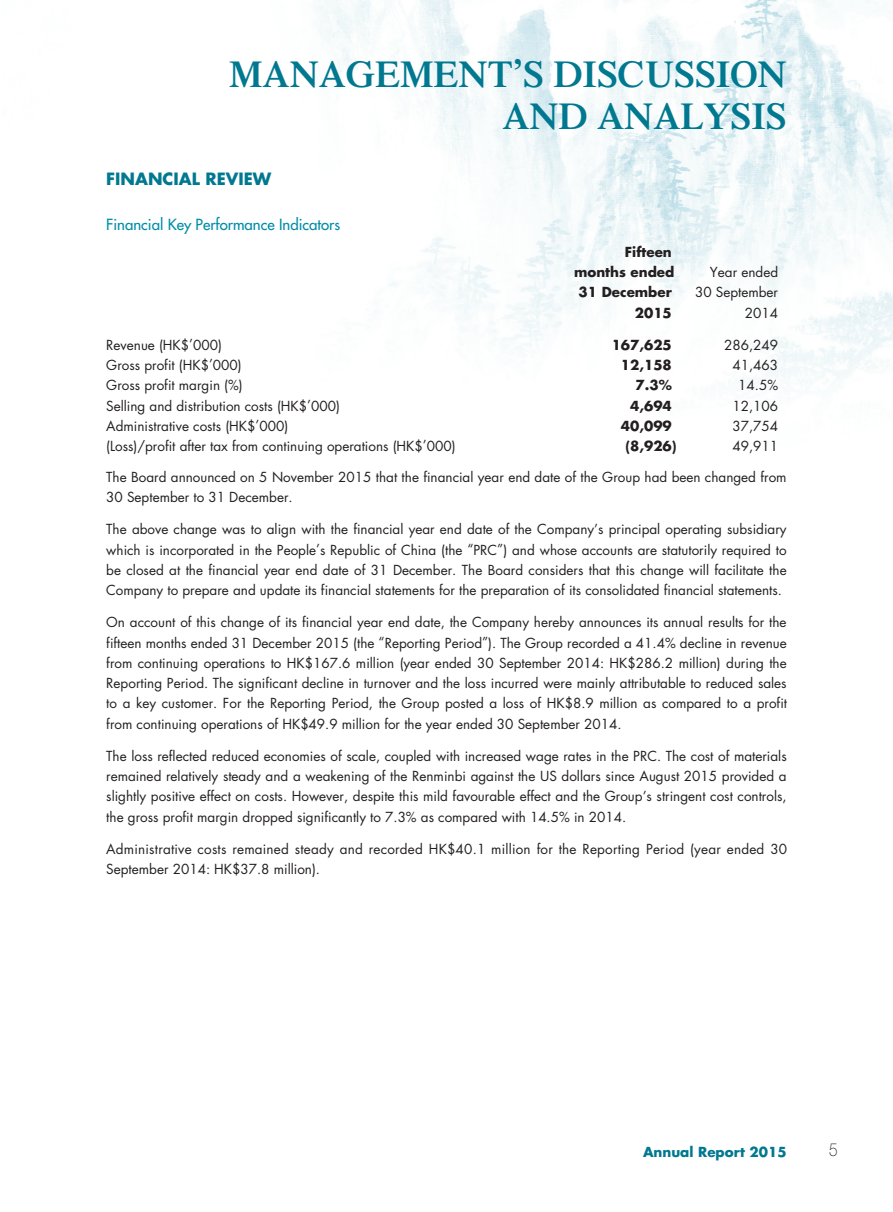
<style>
.page{position:relative;width:893px;height:1212px;background:#fff}
.page>*{position:absolute;margin:0;border:0;box-sizing:border-box;transform-origin:0 0}
.t1{font:600 37.5px/42px "Times LT Std";color:#007890;text-align:right}
.t2{font:100 18px "Helvetica Neue LT Std";color:#231f20;scale:.85 1}
._3__標題{font:700 16.5px "Futura Std";color:#007890}
._4__副標題{font:500 15px "Futura Std";color:#008da8}
._1__內文{font:13.5px/20.2px "Futura Std";color:#231f20;text-align:justify}
._1__內文-2{font:700 13.5px "Futura Std";color:#231f20}
.t3{font:700 13.5px "Futura Std";color:#007890}
</style>
<div class="page">
<img style="left:316px;top:0;width:577px;height:385px">
<h1 class="t1" style="left:229px;top:53px;width:559px">MANAGEMENT’S DISCUSSION<br>AND ANALYSIS</h1>
<p class="_3__標題" style="left:106px;top:168px;width:166px">FINANCIAL REVIEW</p>
<p class="_4__副標題" style="left:106px;top:215px;width:235px">Financial Key Performance Indicators</p>
<p class="_1__內文-2" style="left:625px;top:243px;width:48px">Fifteen</p>
<p class="_1__內文-2" style="left:574px;top:263px;width:102px">months ended</p>
<p class="_1__內文-2" style="left:579px;top:283px;width:95px">31 December</p>
<p class="_1__內文-2" style="left:635px;top:304px;width:39px">2015</p>
<p class="_1__內文" style="left:710px;top:262px;width:70px">Year ended</p>
<p class="_1__內文" style="left:695px;top:282px;width:85px">30 September</p>
<p class="_1__內文" style="left:745px;top:303px;width:35px">2014</p>
<p class="_1__內文" style="left:106px;top:335px;width:117px">Revenue (HK$’000)</p>
<p class="_1__內文-2" style="left:612px;top:336px;width:62px">167,625</p>
<p class="_1__內文" style="left:724px;top:335px;width:56px">286,249</p>
<p class="_1__內文" style="left:106px;top:355px;width:137px">Gross profit (HK$’000)</p>
<p class="_1__內文-2" style="left:621px;top:356px;width:52px">12,158</p>
<p class="_1__內文" style="left:732px;top:355px;width:47px">41,463</p>
<p class="_1__內文" style="left:106px;top:375px;width:138px">Gross profit margin (%)</p>
<p class="_1__內文-2" style="left:635px;top:376px;width:38px">7.3%</p>
<p class="_1__內文" style="left:738px;top:375px;width:41px">14.5%</p>
<p class="_1__內文" style="left:106px;top:396px;width:235px">Selling and distribution costs (HK$’000)</p>
<p class="_1__內文-2" style="left:630px;top:397px;width:43px">4,694</p>
<p class="_1__內文" style="left:732px;top:396px;width:47px">12,106</p>
<p class="_1__內文" style="left:106px;top:416px;width:183px">Administrative costs (HK$’000)</p>
<p class="_1__內文-2" style="left:621px;top:417px;width:52px">40,099</p>
<p class="_1__內文" style="left:732px;top:416px;width:47px">37,754</p>
<p class="_1__內文" style="left:106px;top:436px;width:351px">(Loss)/profit after tax from continuing operations (HK$’000)</p>
<p class="_1__內文-2" style="left:625px;top:437px;width:53px">(8,926)</p>
<p class="_1__內文" style="left:732px;top:436px;width:47px">49,911</p>
<p class="_1__內文" style="left:106px;top:467px;width:682px">The Board announced on 5 November 2015 that the financial year end date of the Group had been changed from<br>30 September to 31 December.</p>
<p class="_1__內文" style="left:106px;top:519px;width:682px">The above change was to align with the financial year end date of the Company’s principal operating subsidiary which is incorporated in the People’s Republic of China (the “PRC”) and whose accounts are statutorily required to be closed at the financial year end date of 31 December. The Board considers that this change will facilitate the Company to prepare and update its financial statements for the preparation of its consolidated financial statements.</p>
<p class="_1__內文" style="left:106px;top:612px;width:682px">On account of this change of its financial year end date, the Company hereby announces its annual results for the fifteen months ended 31 December 2015 (the “Reporting Period”). The Group recorded a 41.4% decline in revenue from continuing operations to HK$167.6 million (year ended 30 September 2014: HK$286.2 million) during the Reporting Period. The significant decline in turnover and the loss incurred were mainly attributable to reduced sales to a key customer. For the Reporting Period, the Group posted a loss of HK$8.9 million as compared to a profit from continuing operations of HK$49.9 million for the year ended 30 September 2014.</p>
<p class="_1__內文" style="left:106px;top:746px;width:682px">The loss reflected reduced economies of scale, coupled with increased wage rates in the PRC. The cost of materials remained relatively steady and a weakening of the Renminbi against the US dollars since August 2015 provided a slightly positive effect on costs. However, despite this mild favourable effect and the Group’s stringent cost controls, the gross profit margin dropped significantly to 7.3% as compared with 14.5% in 2014.</p>
<p class="_1__內文" style="left:106px;top:839px;width:682px">Administrative costs remained steady and recorded HK$40.1 million for the Reporting Period (year ended 30<br>September 2014: HK$37.8 million).</p>
<p class="t3" style="left:643px;top:1142px;width:145px">Annual Report 2015</p>
<p class="t2" style="left:829px;top:1139px;width:12px">5</p>
</div>
